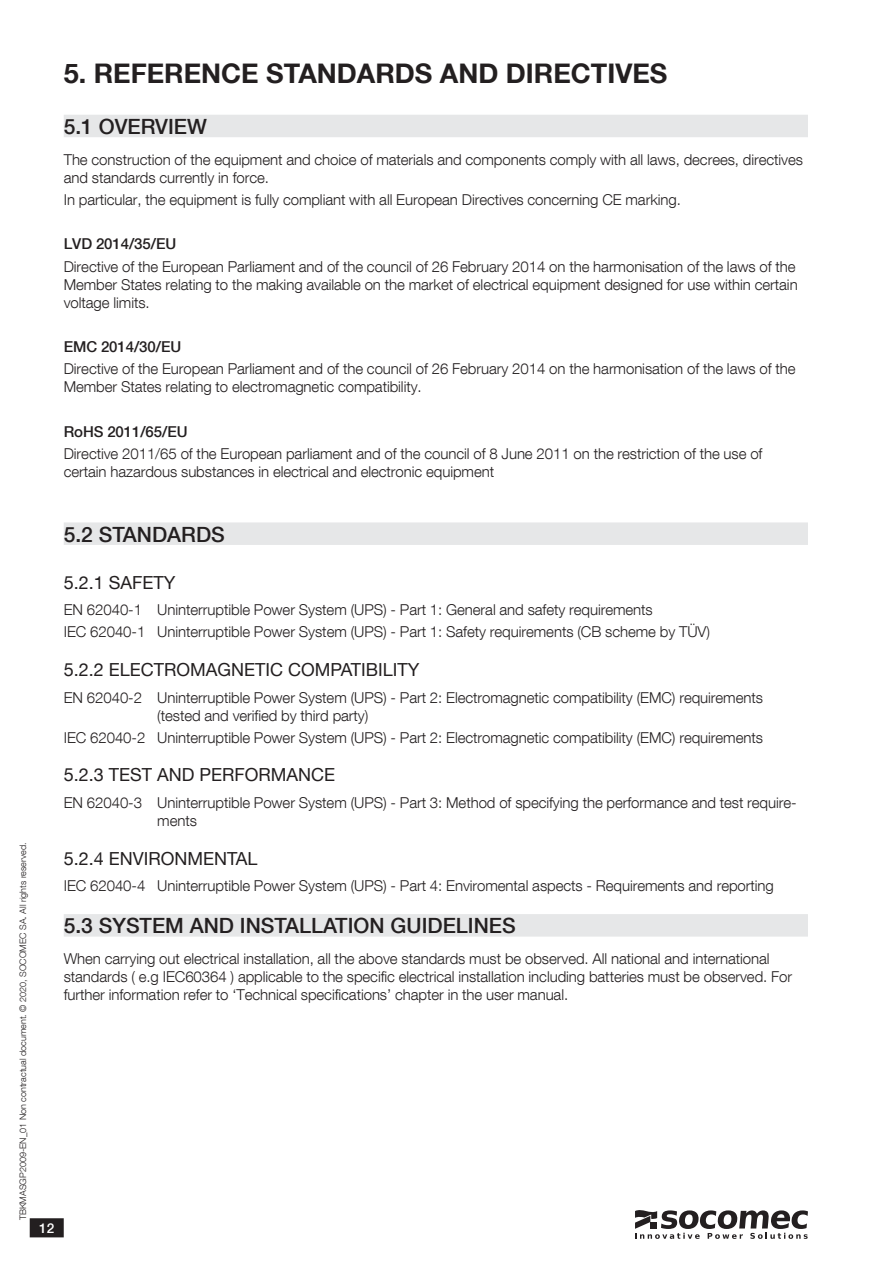
<style>
.page{position:relative;width:893px;height:1263px;background:#fff}
.page>*{position:absolute;margin:0;border:0;box-sizing:border-box;transform-origin:0 0}
.t1{font:700 27px "Helvetica Neue LT Com";color:#231f20}
.t2{font:500 21px "Helvetica Neue LT Com";color:#231f20}
.t3{font:18px "Helvetica Neue LT Com";color:#231f20}
.t4{font:300 15px/18px "Helvetica Neue LT Com";letter-spacing:-.005em;color:#231f20}
.t5{font:500 15px "Helvetica Neue LT Com";letter-spacing:-.005em;color:#231f20}
.t6{font:500 13.5px "Helvetica Neue LT Com";color:#fff}
.t7{font:300 9px "Helvetica Neue LT Com";color:#231f20}
</style>
<div class="page">
<div style="left:64px;top:115px;width:744px;height:22px;background:#e6e7e8"></div>
<div style="left:64px;top:522px;width:744px;height:23px;background:#e6e7e8"></div>
<div style="left:64px;top:914px;width:744px;height:23px;background:#e6e7e8"></div>
<svg style="left:635px;top:1210px;width:173px;height:29px"></svg>
<div style="left:650px;top:1222px;width:7px;height:7px;background:#231f20"></div>
<div style="left:30px;top:1219px;width:33px;height:18px;background:#231f20"></div>
<div style="left:30px;top:1218px;width:34px;height:19px;border:2px solid #231f20"></div>
<h1 class="t1" style="left:64px;top:64px;width:605px">5. REFERENCE STANDARDS AND DIRECTIVES</h1>
<h2 class="t2" style="left:64px;top:119px;width:145px">5.1 OVERVIEW</h2>
<p class="t4" style="left:64px;top:152px;width:741px">The construction of the equipment and choice of materials and components comply with all laws, decrees, directives and standards currently in force.</p>
<p class="t4" style="left:64px;top:193px;width:619px">In particular, the equipment is fully compliant with all European Directives concerning CE marking.</p>
<p class="t5" style="left:64px;top:239px;width:114px">LVD 2014/35/EU</p>
<p class="t4" style="left:64px;top:259px;width:735px">Directive of the European Parliament and of the council of 26 February 2014 on the harmonisation of the laws of the<br>Member States relating to the making available on the market of electrical equipment designed for use within certain voltage limits.</p>
<p class="t5" style="left:64px;top:341px;width:119px">EMC 2014/30/EU</p>
<p class="t4" style="left:64px;top:362px;width:733px">Directive of the European Parliament and of the council of 26 February 2014 on the harmonisation of the laws of the<br>Member States relating to electromagnetic compatibility.</p>
<p class="t5" style="left:64px;top:426px;width:125px">RoHS 2011/65/EU</p>
<p class="t4" style="left:64px;top:447px;width:700px">Directive 2011/65 of the European parliament and of the council of 8 June 2011 on the restriction of the use of certain hazardous substances in electrical and electronic equipment</p>
<p class="t7" style="left:20px;top:1220px;width:379px;rotate:-90deg">TBKMASGP2009-EN_01 Non contractual document. © 2020, SOCOMEC SA. All rights reserved.</p>
<h2 class="t2" style="left:64px;top:527px;width:163px">5.2 STANDARDS</h2>
<p class="t3" style="left:64px;top:576px;width:113px">5.2.1 SAFETY</p>
<p class="t4" style="left:64px;top:601px;width:648px;line-height:22.2px">EN 62040-1 Uninterruptible Power System (UPS) - Part 1: General and safety requirements<br>IEC 62040-1 Uninterruptible Power System (UPS) - Part 1: Safety requirements (CB scheme by TÜV)</p>
<p class="t3" style="left:64px;top:663px;width:357px">5.2.2 ELECTROMAGNETIC COMPATIBILITY</p>
<p class="t4" style="left:157px;top:690px;width:607px;text-indent:-94px">EN 62040-2 Uninterruptible Power System (UPS) - Part 2: Electromagnetic compatibility (EMC) requirements (tested and verified by third party)</p>
<p class="t4" style="left:64px;top:731px;width:701px">IEC 62040-2 Uninterruptible Power System (UPS) - Part 2: Electromagnetic compatibility (EMC) requirements</p>
<p class="t3" style="left:64px;top:769px;width:273px">5.2.3 TEST AND PERFORMANCE</p>
<p class="t4" style="left:157px;top:796px;width:641px;text-indent:-94px">EN 62040-3 Uninterruptible Power System (UPS) - Part 3: Method of specifying the performance and test require&shy;ments</p>
<p class="t3" style="left:64px;top:852px;width:195px">5.2.4 ENVIRONMENTAL</p>
<p class="t4" style="left:64px;top:879px;width:712px">IEC 62040-4 Uninterruptible Power System (UPS) - Part 4: Enviromental aspects - Requirements and reporting</p>
<h2 class="t2" style="left:64px;top:918px;width:454px">5.3 SYSTEM AND INSTALLATION GUIDELINES</h2>
<p class="t4" style="left:64px;top:952px;width:730px">When carrying out electrical installation, all the above standards must be observed. All national and international standards ( e.g IEC60364 ) applicable to the specific electrical installation including batteries must be observed. For further information refer to ‘Technical specifications’ chapter in the user manual.</p>
<p class="t6" style="left:39px;top:1223px;width:17px">12</p>
</div>
